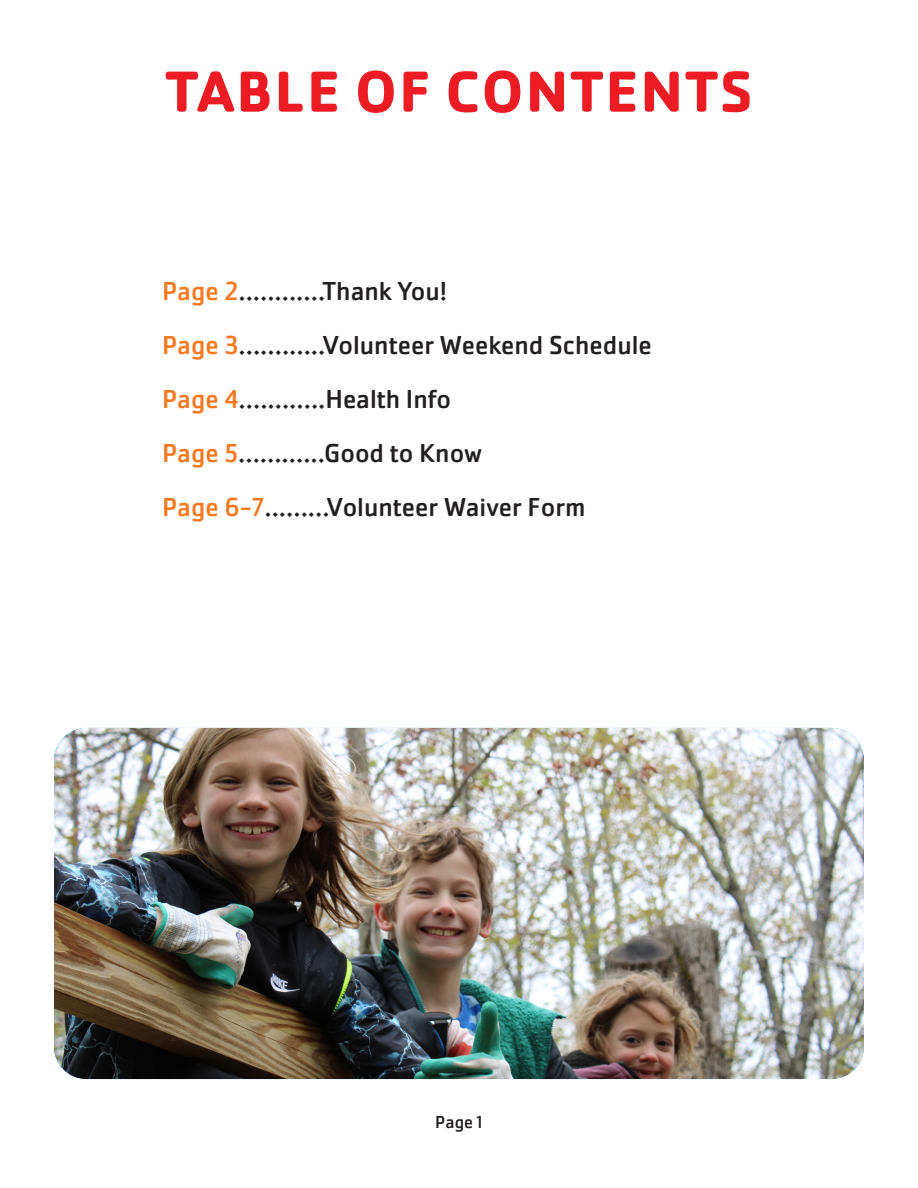
<style>
.page{position:relative;width:918px;height:1188px;background:#fff}
.page>*{position:absolute;margin:0;border:0;box-sizing:border-box;transform-origin:0 0}
.t1{font:700 60px "Cachet Pro";letter-spacing:.035em;color:#ed1c24}
.t2{font:27px "Cachet Pro";color:#231f20}
.t3{font:18px "Cachet Pro";color:#231f20}
.s1{color:#f47921}
</style>
<div class="page">
<img style="left:54px;top:728px;width:810px;height:351px">
<p class="t1" style="left:165px;top:54px;width:589px">TABLE OF CONTENTS</p>
<p class="t2" style="left:162px;top:275px;width:287px"><span class="s1">Page 2</span>............Thank You!</p>
<p class="t2" style="left:162px;top:329px;width:491px"><span class="s1">Page 3</span>............Volunteer Weekend Schedule</p>
<p class="t2" style="left:162px;top:383px;width:291px"><span class="s1">Page 4</span>............Health Info</p>
<p class="t2" style="left:162px;top:437px;width:322px"><span class="s1">Page 5</span>............Good to Know</p>
<p class="t2" style="left:162px;top:491px;width:425px"><span class="s1">Page 6-7</span>.........Volunteer Waiver Form</p>
<p class="t3" style="left:435px;top:1111px;width:49px">Page 1</p>
</div>
